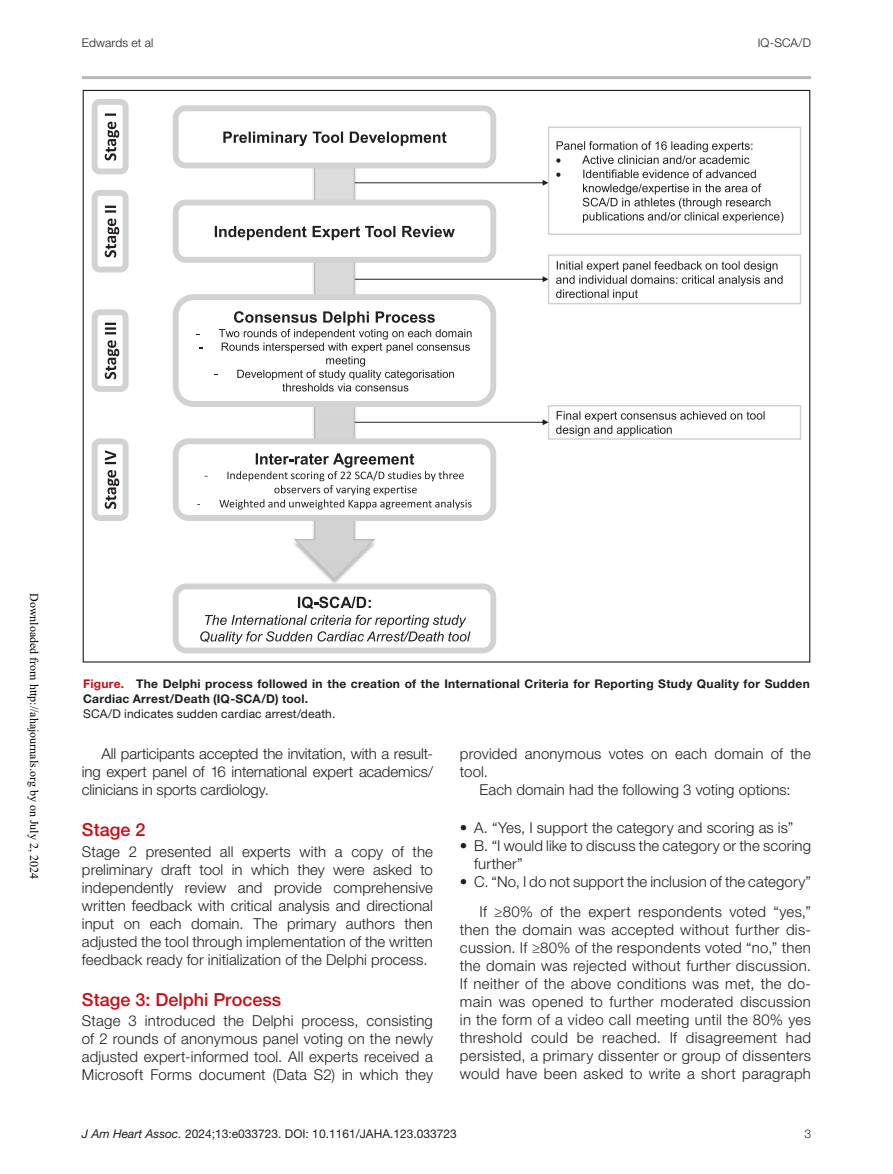
<style>
.page{position:relative;width:893px;height:1174px;background:#fff}
.page>*{position:absolute;margin:0;border:0;box-sizing:border-box;transform-origin:0 0}
.t1{font:500 18px "Helvetica Neue LT Std";color:#c80e16}
.t2{font:300 15px/18px "Helvetica Neue LT Std";letter-spacing:.005em;color:#1d1e1f;text-align:justify}
.t3{font:700 12px/15px "Helvetica Neue LT Std";letter-spacing:.02em;color:#1d1e1f}
.t4{font:12px "Helvetica Neue LT Std";letter-spacing:.005em;color:#1d1e1f}
.t5{font:12px "Times New Roman";color:#000}
.t6{font:12px "Helvetica Neue LT Std Lt 3";letter-spacing:.01em;color:#1d1e1f}
.t7{font:300 12px "Helvetica Neue LT Std";color:#1d1e1f}
.s1{color:#c80e16}
.s2{font-style:italic}
</style>
<div class="page">
<div style="left:173px;top:105px;width:323px;height:63px;border:6px solid #d1d2d4;border-radius:10px"></div>
<div style="left:173px;top:200px;width:323px;height:63px;border:6px solid #d1d2d4;border-radius:10px"></div>
<div style="left:173px;top:294px;width:323px;height:113px;border:6px solid #d1d2d4;border-radius:18px"></div>
<div style="left:173px;top:438px;width:323px;height:83px;border:6px solid #d1d2d4;border-radius:13px"></div>
<div style="left:92px;top:99px;width:37px;height:75px;border:6px solid #d1d2d4;border-radius:5px"></div>
<svg style="left:105px;top:113px;width:14px;height:48px"></svg>
<div style="left:92px;top:190px;width:37px;height:82px;border:6px solid #d1d2d4;border-radius:5px"></div>
<svg style="left:105px;top:206px;width:14px;height:51px"></svg>
<div style="left:92px;top:309px;width:37px;height:83px;border:6px solid #d1d2d4;border-radius:5px"></div>
<svg style="left:105px;top:323px;width:14px;height:56px"></svg>
<div style="left:92px;top:438px;width:37px;height:83px;border:6px solid #d1d2d4;border-radius:5px"></div>
<svg style="left:105px;top:450px;width:14px;height:59px"></svg>
<div style="left:548px;top:127px;width:253px;height:108px;border:1px solid #d1d2d4"></div>
<svg style="left:556px;top:141px;width:200px;height:37px"></svg>
<svg style="left:583px;top:184px;width:200px;height:39px"></svg>
<div style="left:548px;top:405px;width:253px;height:35px;border:1px solid #d1d2d4"></div>
<svg style="left:556px;top:411px;width:209px;height:25px"></svg>
<svg style="left:215px;top:107px;width:334px;height:473px"></svg>
<div style="left:548px;top:254px;width:253px;height:50px;border:1px solid #d1d2d4"></div>
<svg style="left:556px;top:261px;width:227px;height:39px"></svg>
<div style="left:173px;top:583px;width:323px;height:70px;border:6px solid #d1d2d4;border-radius:11px"></div>
<svg style="left:298px;top:596px;width:73px;height:13px"></svg>
<svg style="left:200px;top:615px;width:270px;height:29px"></svg>
<hr style="left:82px;top:76px;width:729px;height:3px;background:#b8b8b9">
<p class="t6" style="left:82px;top:35px;width:73px">Edwards et al</p>
<p class="t6" style="left:758px;top:35px;width:55px">IQ-SCA/D</p>
<p class="t5" style="left:42px;top:593px;width:287px;rotate:90deg">Downloaded from http://ahajournals.org by on July 2, 2024</p>
<p class="t3" style="left:83px;top:676px;width:728px"><span class="s1">Figure.</span> The Delphi process followed in the creation of the International Criteria for Reporting Study Quality for Sudden<br>Cardiac Arrest/Death (IQ-SCA/D) tool.</p>
<p class="t4" style="left:83px;top:707px;width:254px">SCA/D indicates sudden cardiac arrest/death.</p>
<p class="t2" style="left:82px;top:744px;width:353px;text-indent:19px">All participants accepted the invitation, with a result&shy;ing expert panel of 16 international expert academics/ clinicians in sports cardiology.</p>
<p class="t1" style="left:82px;top:819px;width:65px">Stage 2</p>
<p class="t2" style="left:82px;top:842px;width:353px">Stage 2 presented all experts with a copy of the preliminary draft tool in which they were asked to independently review and provide comprehensive written feedback with critical analysis and directional input on each domain. The primary authors then adjusted the tool through implementation of the written feedback ready for initialization of the Delphi process.</p>
<p class="t1" style="left:82px;top:988px;width:201px">Stage 3: Delphi Process</p>
<p class="t2" style="left:82px;top:1011px;width:353px">Stage 3 introduced the Delphi process, consisting of 2 rounds of anonymous panel voting on the newly adjusted expert-informed tool. All experts received a Microsoft Forms document (Data S2) in which they</p>
<p class="t2" style="left:460px;top:744px;width:352px">provided anonymous votes on each domain of the tool.</p>
<p class="t2" style="left:479px;top:780px;width:312px">Each domain had the following 3 voting options:</p>
<p class="t2" style="left:460px;top:818px;width:335px">• A. “Yes, I support the category and scoring as is”</p>
<p class="t2" style="left:474px;top:836px;width:338px;text-indent:-14px">• B. “I would like to discuss the category or the scoring further”</p>
<p class="t2" style="left:460px;top:866px;width:352px;line-height:30px;text-align:right">• C. “No, I do not support the inclusion of the category”<br>If ≥80% of the expert respondents voted “yes,”</p>
<p class="t2" style="left:460px;top:920px;width:353px">then the domain was accepted without further dis&shy;cussion. If ≥80% of the respondents voted “no,” then the domain was rejected without further discussion.<br>If neither of the above conditions was met, the do&shy;main was opened to further moderated discussion in the form of a video call meeting until the 80% yes threshold could be reached. If disagreement had persisted, a primary dissenter or group of dissenters would have been asked to write a short paragraph</p>
<p class="t4" style="left:82px;top:1126px;width:376px"><span class="s2">J Am Heart Assoc.</span> 2024;13:e033723. DOI: 10.1161/JAHA.123.033723</p>
<p class="t7" style="left:804px;top:1126px;width:8px">3</p>
</div>
